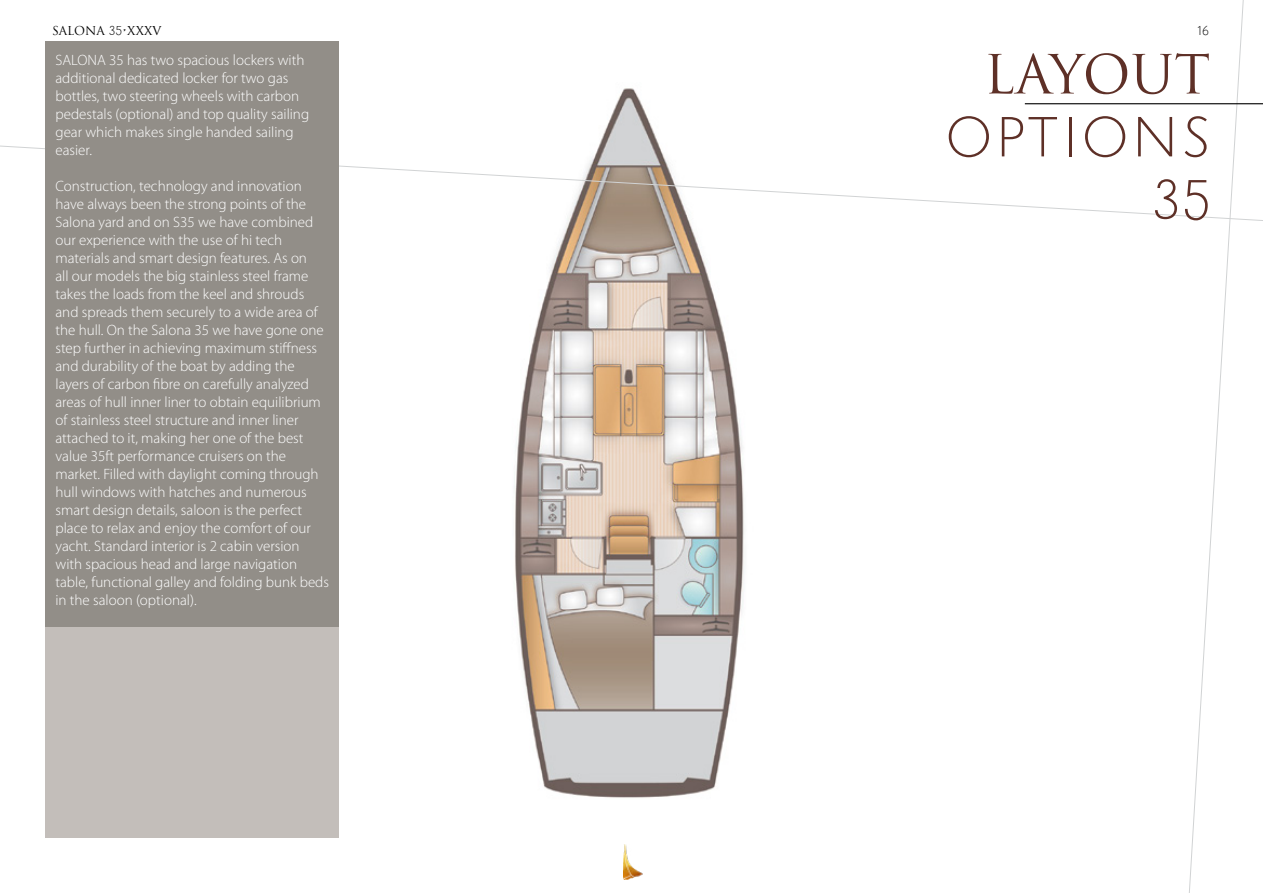
<style>
.page{position:relative;width:1263px;height:893px;background:#fff}
.page>*{position:absolute;margin:0;border:0;box-sizing:border-box;transform-origin:0 0}
.t1{font:300 52.5px/63px "Trajana Sans";color:#5e3027;text-align:right}
.t2{font:52.5px "Trajan Pro";color:#5e3027}
.t3{font:300 15px/18px "Myriad Pro";color:#fff}
.t4{font:12px "Trajan Pro";color:#000}
.t5{font:300 12px "Trajana Sans";color:#000}
.s1{font-family:"Trajana Sans";font-weight:300}
</style>
<div class="page">
<img style="left:514px;top:88px;width:230px;height:710px">
<svg style="left:0;top:145px;width:1263px;height:77px"></svg>
<div style="left:45px;top:41px;width:293px;height:797px;background:#c3beba"></div>
<div style="left:45px;top:41px;width:293px;height:586px;background:#928e88"></div>
<svg style="left:1188px;top:0;width:56px;height:893px"></svg>
<hr style="left:1025px;top:103px;width:238px;height:1px;background:#000">
<img style="left:623px;top:844px;width:19px;height:35px">
<p class="t4" style="left:52px;top:23px;width:111px">SALONA <span class="s1">35</span>•XXXV</p>
<p class="t5" style="left:1198px;top:23px;width:12px">16</p>
<h1 class="t2" style="left:983px;top:41px;width:228px">LAYOUT</h1>
<h1 class="t1" style="left:945px;top:106px;width:267px">OPTIONS<br>35</h1>
<p class="t3" style="left:56px;top:52px;width:255px">SALONA 35 has two spacious lockers with additional dedicated locker for two gas bottles, two steering wheels with carbon pedestals (optional) and top quality sailing gear which makes single handed sailing easier.</p>
<p class="t3" style="left:56px;top:178px;width:275px">Construction, technology and innovation have always been the strong points of the Salona yard and on S35 we have combined our experience with the use of hi tech materials and smart design features. As on<br>all our models the big stainless steel frame takes the loads from the keel and shrouds and spreads them securely to a wide area of the hull. On the Salona 35 we have gone one step further in achieving maximum stiffness and durability of the boat by adding the layers of carbon fibre on carefully analyzed areas of hull inner liner to obtain equilibrium of stainless steel structure and inner liner attached to it, making her one of the best value 35ft performance cruisers on the market. Filled with daylight coming through hull windows with hatches and numerous smart design details, saloon is the perfect place to relax and enjoy the comfort of our yacht. Standard interior is 2 cabin version with spacious head and large navigation table, functional galley and folding bunk beds in the saloon (optional).</p>
</div>
